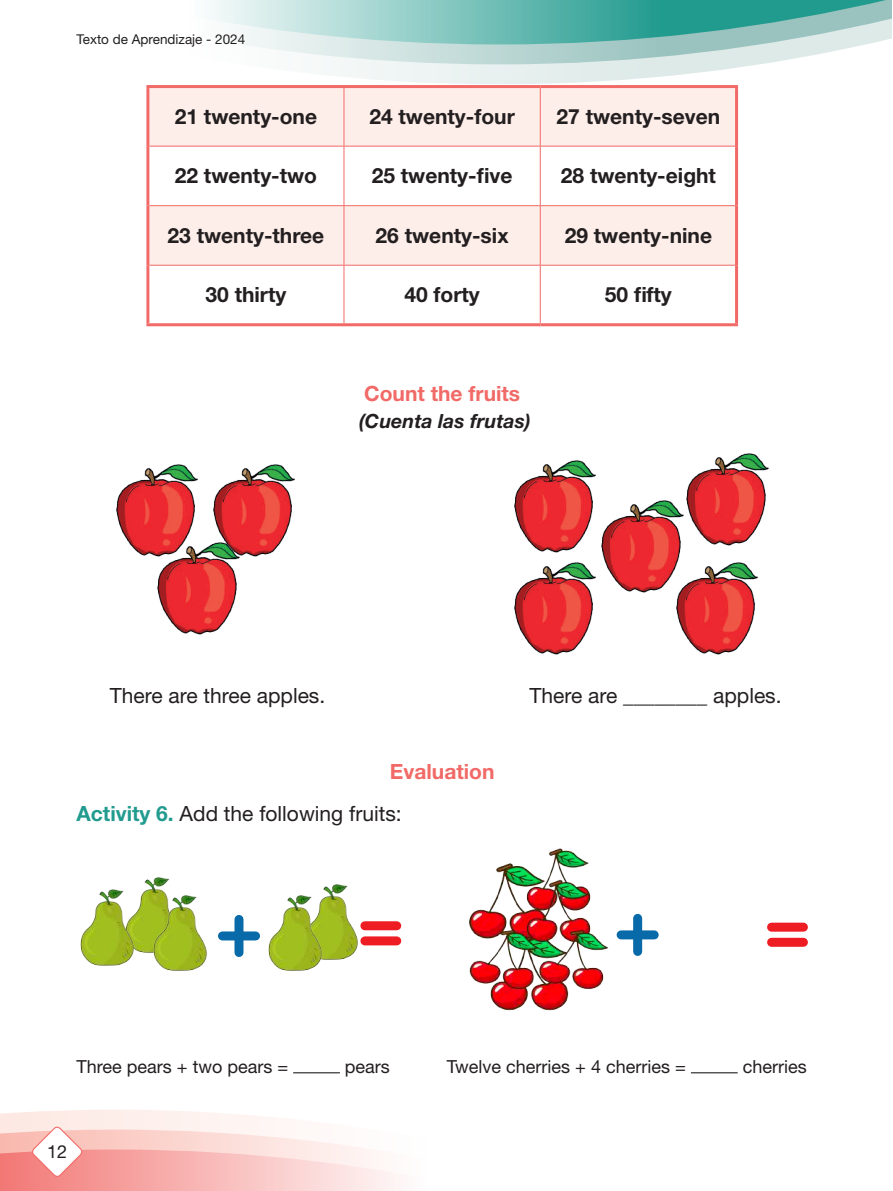
<style>
.page{position:relative;width:893px;height:1191px;background:#fff}
.page>*{position:absolute;margin:0;border:0;box-sizing:border-box;transform-origin:0 0}
.t1{font:700 21px "Helvetica Neue LT Std";color:#231f20}
.t2{font:21px/42.2px "Helvetica Neue LT Std";color:#231f20}
.t3{font:700 21px "Helvetica Neue LT Std";color:#f16a67}
.t4{font:italic 700 19.5px "Helvetica Neue LT Std";color:#231f20}
.t5{font:18px "Helvetica Neue LT Std";color:#231f20}
.t6{font:13.5px "Helvetica Neue LT Std";color:#231f20}
.s1{font-weight:700;color:#f16a67}
.s2{font-weight:700;color:#229b8f}
</style>
<div class="page">
<svg style="left:329px;top:64px;width:431px;height:20px;fill:#ebf2f1"></svg>
<svg style="left:242px;top:44px;width:625px;height:20px"></svg>
<svg style="left:209px;top:0;width:683px;height:44px"></svg>
<svg style="left:0;top:1110px;width:397px;height:81px"></svg>
<svg style="left:149px;top:88px;width:586px;height:177px;fill:#feeee9"></svg>
<hr style="left:146px;top:85px;width:198px;height:3px;background:#f16a67">
<hr style="left:146px;top:88px;width:3px;height:58px;background:#f16a67">
<hr style="left:344px;top:85px;width:196px;height:3px;background:#f16a67">
<hr style="left:540px;top:85px;width:198px;height:3px;background:#f16a67">
<hr style="left:735px;top:88px;width:3px;height:58px;background:#f16a67">
<hr style="left:146px;top:146px;width:3px;height:60px;background:#f16a67">
<hr style="left:735px;top:146px;width:3px;height:60px;background:#f16a67">
<hr style="left:146px;top:206px;width:3px;height:59px;background:#f16a67">
<hr style="left:735px;top:206px;width:3px;height:59px;background:#f16a67">
<hr style="left:146px;top:265px;width:3px;height:58px;background:#f16a67">
<hr style="left:735px;top:265px;width:3px;height:58px;background:#f16a67">
<hr style="left:146px;top:323px;width:198px;height:3px;background:#f16a67">
<hr style="left:344px;top:323px;width:196px;height:3px;background:#f16a67">
<hr style="left:540px;top:323px;width:198px;height:3px;background:#f16a67">
<hr style="left:344px;top:88px;width:1px;height:58px;background:#f16a67">
<hr style="left:540px;top:88px;width:1px;height:58px;background:#f16a67">
<hr style="left:149px;top:146px;width:195px;height:1px;background:#f16a67">
<hr style="left:344px;top:146px;width:196px;height:1px;background:#f16a67">
<hr style="left:344px;top:146px;width:1px;height:59px;background:#f16a67">
<hr style="left:540px;top:146px;width:195px;height:1px;background:#f16a67">
<hr style="left:540px;top:146px;width:1px;height:59px;background:#f16a67">
<hr style="left:149px;top:205px;width:195px;height:1px;background:#f16a67">
<hr style="left:344px;top:205px;width:196px;height:1px;background:#f16a67">
<hr style="left:344px;top:206px;width:1px;height:59px;background:#f16a67">
<hr style="left:540px;top:205px;width:195px;height:1px;background:#f16a67">
<hr style="left:540px;top:206px;width:1px;height:59px;background:#f16a67">
<hr style="left:149px;top:265px;width:195px;height:1px;background:#f16a67">
<hr style="left:344px;top:265px;width:196px;height:1px;background:#f16a67">
<hr style="left:344px;top:265px;width:1px;height:58px;background:#f16a67">
<hr style="left:540px;top:265px;width:195px;height:1px;background:#f16a67">
<hr style="left:540px;top:265px;width:1px;height:58px;background:#f16a67">
<img style="left:116px;top:464px;width:82px;height:92px">
<img style="left:213px;top:464px;width:82px;height:93px">
<img style="left:148px;top:538px;width:101px;height:97px">
<img style="left:514px;top:460px;width:82px;height:195px">
<img style="left:686px;top:453px;width:83px;height:93px">
<img style="left:676px;top:562px;width:82px;height:93px">
<img style="left:592px;top:496px;width:101px;height:103px">
<img style="left:136px;top:877px;width:34px;height:76px">
<img style="left:150px;top:887px;width:57px;height:84px">
<img style="left:80px;top:889px;width:56px;height:77px">
<img style="left:324px;top:884px;width:34px;height:76px">
<img style="left:268px;top:888px;width:56px;height:83px">
<div style="left:234px;top:919px;width:9px;height:33px;background:#096aa9"></div>
<div style="left:222px;top:931px;width:34px;height:9px;background:#096aa9"></div>
<div style="left:633px;top:918px;width:9px;height:33px;background:#096aa9"></div>
<div style="left:621px;top:930px;width:33px;height:9px;background:#096aa9"></div>
<div style="left:365px;top:921px;width:32px;height:9px;background:#ee1d23"></div>
<div style="left:365px;top:936px;width:32px;height:9px;background:#ee1d23"></div>
<div style="left:771px;top:922px;width:32px;height:9px;background:#ee1d23"></div>
<div style="left:771px;top:937px;width:32px;height:9px;background:#ee1d23"></div>
<img style="left:469px;top:848px;width:157px;height:163px">
<hr style="left:293px;top:1072px;width:47px;height:1px;background:#231f20">
<hr style="left:691px;top:1072px;width:47px;height:1px;background:#231f20">
<p class="t6" style="left:77px;top:31px;width:170px">Texto de Aprendizaje - 2024</p>
<p class="t1" style="left:175px;top:103px;width:144px">21 twenty-one</p>
<p class="t1" style="left:369px;top:103px;width:147px">24 twenty-four</p>
<p class="t1" style="left:556px;top:103px;width:165px">27 twenty-seven</p>
<p class="t1" style="left:175px;top:163px;width:144px">22 twenty-two</p>
<p class="t1" style="left:372px;top:163px;width:142px">25 twenty-five</p>
<p class="t1" style="left:561px;top:163px;width:157px">28 twenty-eight</p>
<p class="t1" style="left:168px;top:222px;width:158px">23 twenty-three</p>
<p class="t1" style="left:376px;top:222px;width:134px">26 twenty-six</p>
<p class="t1" style="left:565px;top:222px;width:149px">29 twenty-nine</p>
<p class="t1" style="left:205px;top:282px;width:82px">30 thirty</p>
<p class="t1" style="left:404px;top:282px;width:77px">40 forty</p>
<p class="t1" style="left:605px;top:282px;width:68px">50 fifty</p>
<p class="t3" style="left:364px;top:380px;width:157px">Count the fruits</p>
<p class="t4" style="left:359px;top:409px;width:173px">(Cuenta las frutas)</p>
<p class="t2" style="left:110px;top:674px;width:217px">There are three apples.</p>
<p class="t2" style="left:530px;top:674px;width:254px">There are ________ apples.</p>
<p class="t2" style="left:77px;top:750px;width:419px;text-indent:313px"><span class="s1">Evaluation<br></span><span class="s2">Activity 6.</span> Add the following fruits:</p>
<p class="t5" style="left:77px;top:1056px;width:213px">Three pears + two pears =</p>
<p class="t5" style="left:345px;top:1056px;width:46px">pears</p>
<p class="t5" style="left:447px;top:1056px;width:240px">Twelve cherries + 4 cherries =</p>
<p class="t5" style="left:743px;top:1056px;width:65px">cherries</p>
<p class="t5" style="left:47px;top:1141px;width:22px">12</p>
</div>
